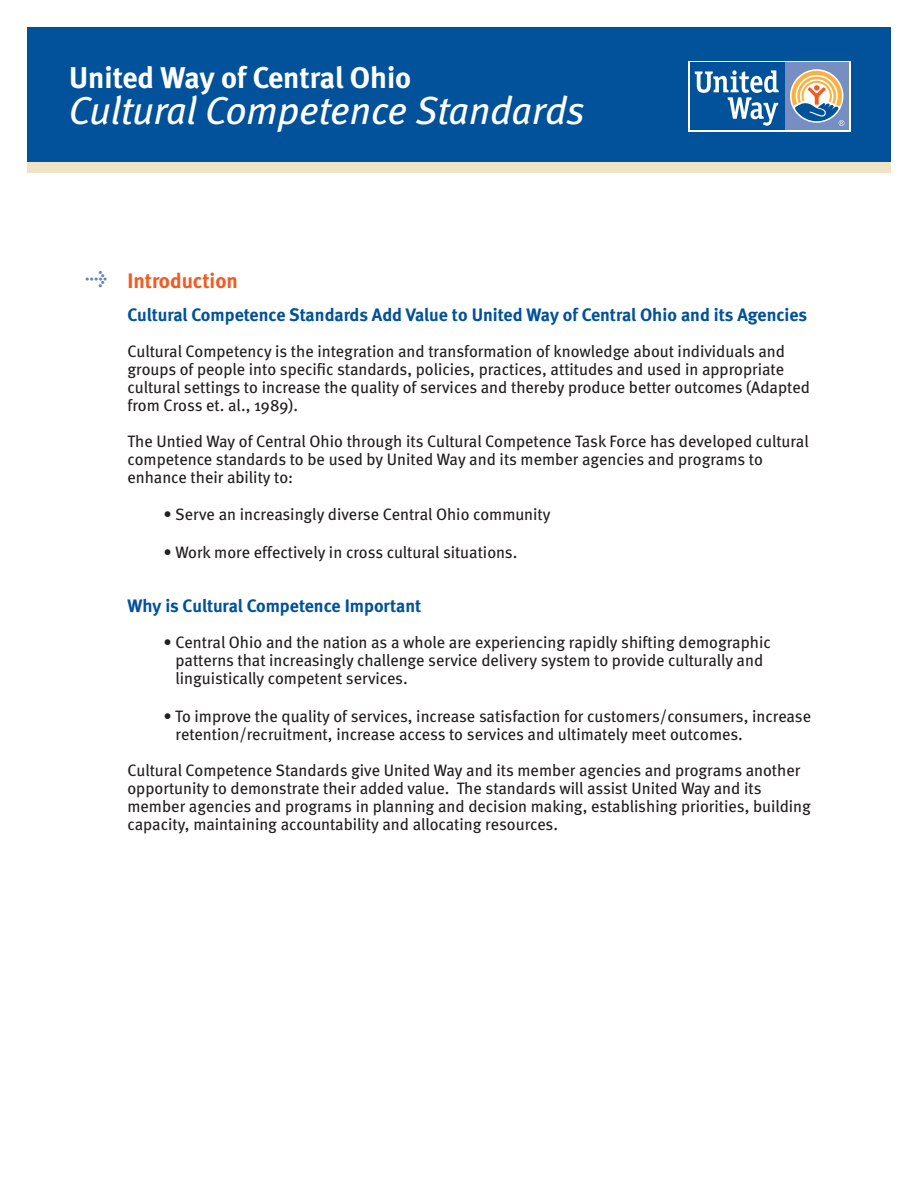
<style>
.page{position:relative;width:918px;height:1188px;background:#fff}
.page>*{position:absolute;margin:0;border:0;box-sizing:border-box;transform-origin:0 0}
.t1{font:italic 39px "Meta";color:#fff}
.t2{font:700 30px "Meta";color:#fff}
.t3{font:700 21px "Meta";color:#f25b21}
.t4{font:700 18px "Meta";color:#01529a}
.t5{font:18px "Meta Bold Expert";color:#6582ba}
.t6{font:16.5px/18px "Meta";color:#231f20}
</style>
<div class="page">
<div style="left:27px;top:27px;width:864px;height:145px;background:#efe2c5"></div>
<div style="left:27px;top:27px;width:864px;height:135px;background:#01529a"></div>
<div style="left:688px;top:62px;width:163px;height:70px;background:#fff"></div>
<div style="left:784px;top:63px;width:65px;height:67px;background:#768ec1"></div>
<div style="left:690px;top:63px;width:94px;height:67px;background:#01529a"></div>
<svg style="left:695px;top:70px;width:84px;height:56px"></svg>
<svg style="left:792px;top:71px;width:52px;height:55px"></svg>
<h2 class="t2" style="left:69px;top:60px;width:344px">United Way of Central Ohio</h2>
<h1 class="t1" style="left:69px;top:88px;width:517px">Cultural Competence Standards</h1>
<p class="t5" style="left:85px;top:267px;width:23px">l</p>
<p class="t3" style="left:128px;top:268px;width:112px">Introduction</p>
<p class="t4" style="left:128px;top:304px;width:681px">Cultural Competence Standards Add Value to United Way of Central Ohio and its Agencies</p>
<p class="t6" style="left:128px;top:342px;width:684px">Cultural Competency is the integration and transformation of knowledge about individuals and groups of people into specific standards, policies, practices, attitudes and used in appropriate cultural settings to increase the quality of services and thereby produce better outcomes (Adapted from Cross et. al., 1989).</p>
<p class="t6" style="left:128px;top:432px;width:683px">The Untied Way of Central Ohio through its Cultural Competence Task Force has developed cultural competence standards to be used by United Way and its member agencies and programs to enhance their ability to:</p>
<p class="t6" style="left:164px;top:505px;width:389px">• Serve an increasingly diverse Central Ohio community</p>
<p class="t6" style="left:164px;top:543px;width:355px">• Work more effectively in cross cultural situations.</p>
<p class="t4" style="left:128px;top:595px;width:295px">Why is Cultural Competence Important</p>
<p class="t6" style="left:175px;top:633px;width:597px;text-indent:-12px">• Central Ohio and the nation as a whole are experiencing rapidly shifting demographic patterns that increasingly challenge service delivery system to provide culturally and linguistically competent services.</p>
<p class="t6" style="left:175px;top:707px;width:637px;text-indent:-12px">• To improve the quality of services, increase satisfaction for customers/consumers, increase retention/recruitment, increase access to services and ultimately meet outcomes.</p>
<p class="t6" style="left:127px;top:761px;width:685px">Cultural Competence Standards give United Way and its member agencies and programs another opportunity to demonstrate their added value. The standards will assist United Way and its member agencies and programs in planning and decision making, establishing priorities, building capacity, maintaining accountability and allocating resources.</p>
</div>
